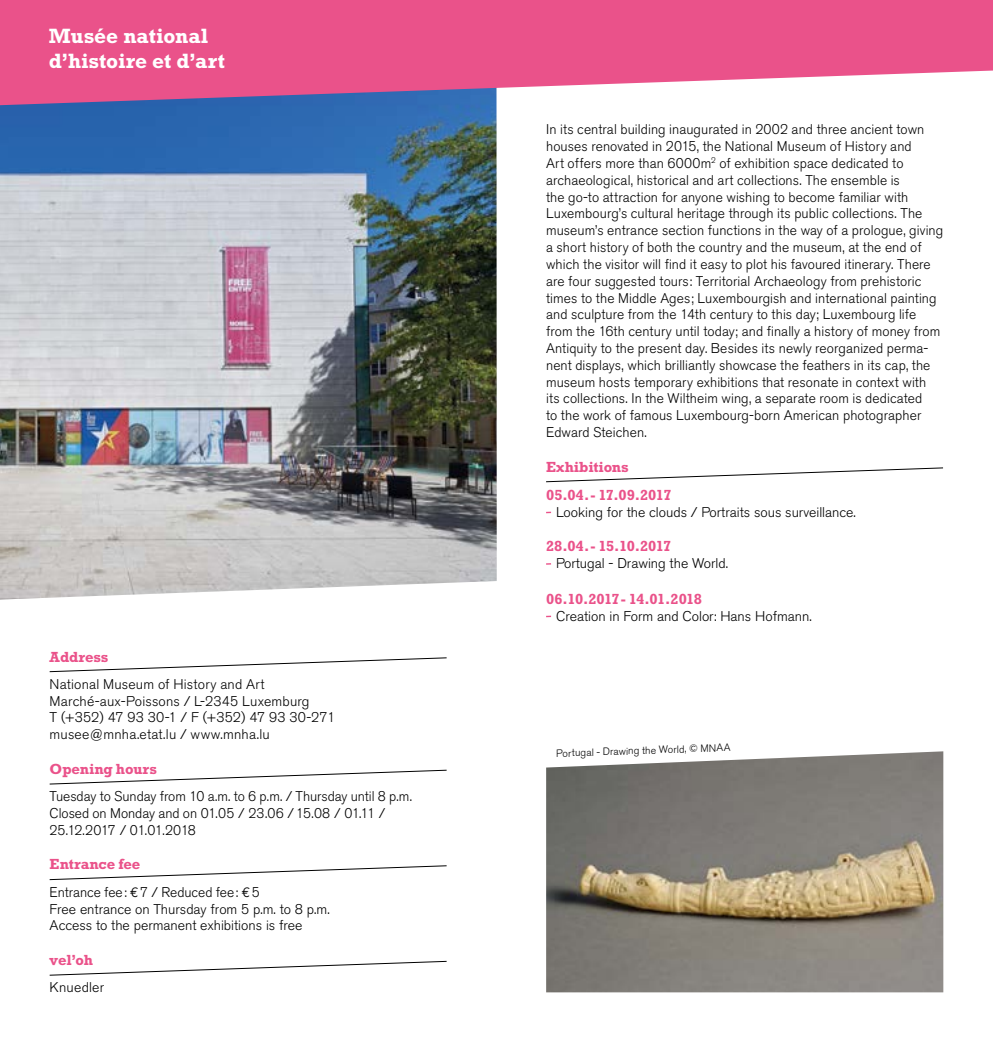
<style>
.page{position:relative;width:993px;height:1042px;background:#fff}
.page>*{position:absolute;margin:0;border:0;box-sizing:border-box;transform-origin:0 0}
.t1{font:700 21px/24.5px "Rockwell Std";letter-spacing:-.005em;color:#fff}
.t2{font:700 14.88px/28.3px "Rockwell Std";letter-spacing:-.01em;color:#ea528a}
.t3{font:700 14.88px "Rockwell Std";letter-spacing:-.04em;color:#ea528a}
.t4{font:300 14px/16.8px "Akzidenz Grotesk BE";letter-spacing:.01em;color:#000}
.t5{font:300 10.5px "Akzidenz Grotesk BE";color:#000}
.s1{font-family:"Euro Mono Std";font-weight:400}
</style>
<div class="page">
<img style="left:0;top:106px;width:496px;height:493px">
<svg style="left:0;top:0;width:992px;height:106px;fill:#ea528a"></svg>
<svg style="left:546px;top:467px;width:397px;height:15px"></svg>
<svg style="left:49px;top:657px;width:398px;height:15px"></svg>
<svg style="left:49px;top:769px;width:398px;height:16px"></svg>
<svg style="left:49px;top:865px;width:398px;height:15px"></svg>
<svg style="left:49px;top:960px;width:398px;height:16px"></svg>
<img style="left:546px;top:751px;width:397px;height:241px">
<h1 class="t1" style="left:49px;top:24px;width:177px">Musée national d’histoire et d’art</h1>
<p class="t2" style="left:50px;top:642px;width:60px">Address</p>
<p class="t4" style="left:50px;top:676px;width:287px">National Museum of History and Art Marché-aux-Poissons / L-2345 Luxemburg<br>T (+352) 47 93 30-1 / F (+352) 47 93 30-271 musee@mnha.etat.lu / www.mnha.lu</p>
<p class="t2" style="left:50px;top:754px;width:109px">Opening hours</p>
<p class="t4" style="left:50px;top:788px;width:363px">Tuesday to Sunday from 10 a.m. to 6 p.m. / Thursday until 8 p.m.<br>Closed on Monday and on 01.05 / 23.06 /15.08 / 01.11 /<br>25.12.2017 / 01.01.2018</p>
<p class="t2" style="left:50px;top:850px;width:92px">Entrance fee</p>
<p class="t4" style="left:50px;top:884px;width:281px">Entrance fee: <span class="s1">€</span> 7 / Reduced fee: <span class="s1">€</span> 5<br>Free entrance on Thursday from 5 p.m. to 8 p.m.<br>Access to the permanent exhibitions is free</p>
<p class="t2" style="left:50px;top:945px;width:45px">vel’oh</p>
<p class="t4" style="left:50px;top:979px;width:56px">Knuedler</p>
<p class="t4" style="left:546px;top:121px;width:398px">In its central building inaugurated in 2002 and three ancient town houses renovated in 2015, the National Museum of History and<br>Art offers more than 6000m<sup>2</sup> of exhibition space dedicated to archaeological, historical and art collections. The ensemble is<br>the go-to attraction for anyone wishing to become familiar with Luxembourg’s cultural heritage through its public collections. The museum’s entrance section functions in the way of a prologue, giving a short history of both the country and the museum, at the end of which the visitor will find it easy to plot his favoured itinerary. There are four suggested tours: Territorial Archaeology from prehistoric times to the Middle Ages; Luxembourgish and international painting and sculpture from the 14th century to this day; Luxembourg life from the 16th century until today; and finally a history of money from Antiquity to the present day. Besides its newly reorganized perma&shy;nent displays, which brilliantly showcase the feathers in its cap, the museum hosts temporary exhibitions that resonate in context with its collections. In the Wiltheim wing, a separate room is dedicated<br>to the work of famous Luxembourg-born American photographer Edward Steichen.</p>
<p class="t2" style="left:546px;top:452px;width:127px">Exhibitions<br>05.04.- 17.09.2017</p>
<p class="t4" style="left:556px;top:504px;width:301px">Looking for the clouds / Portraits sous surveillance.</p>
<p class="t3" style="left:546px;top:537px;width:127px">28.04.- 15.10.2017</p>
<p class="t4" style="left:556px;top:555px;width:173px">Portugal - Drawing the World.</p>
<p class="t3" style="left:546px;top:590px;width:157px">06.10.2017- 14.01.2018</p>
<p class="t4" style="left:556px;top:608px;width:257px">Creation in Form and Color: Hans Hofmann.</p>
<p class="t5" style="left:555px;top:747px;width:176px;rotate:-2deg">Portugal - Drawing the World, © MNAA</p>
</div>
